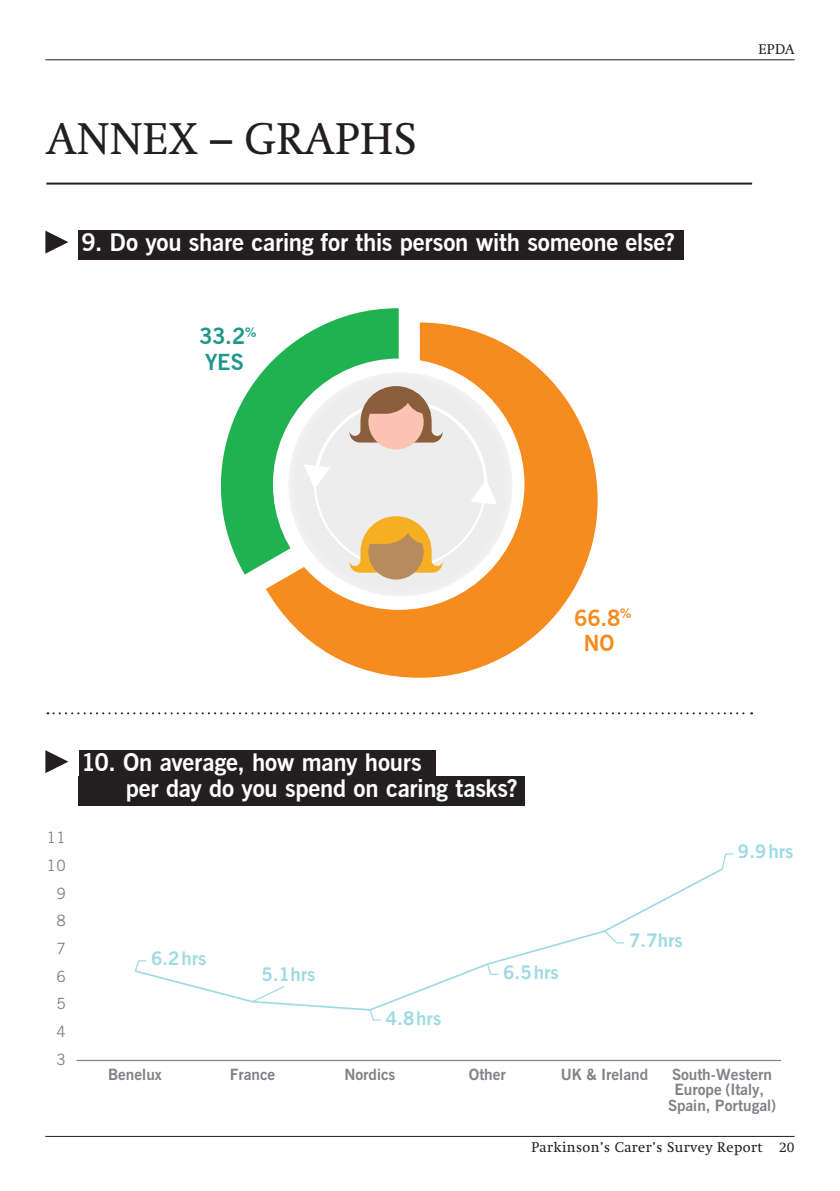
<style>
.page{position:relative;width:840px;height:1191px;background:#fff}
.page>*{position:absolute;margin:0;border:0;box-sizing:border-box;transform-origin:0 0}
.t1{font:44px "Swift";letter-spacing:.015em;color:#231f20}
.t2{font:700 24px/26px "News Gothic BT";letter-spacing:-.01em;color:#fff}
.t3{font:700 22px "News Gothic BT";color:#1e988a}
.t4{font:700 22px "News Gothic BT";color:#f68b1f}
.t5{font:700 18.8px "News Gothic BT";color:#9edae4}
.t6{font:700 15.6px/15.4px "News Gothic BT";color:#808285;text-align:center}
.t7{font:15.6px "News Gothic BT";color:#808285}
.t8{font:14px "Swift";letter-spacing:.03em;color:#231f20}
.s1{font-weight:300}
</style>
<div class="page">
<hr style="left:45px;top:1136px;width:749px;height:1px;background:#231f20">
<hr style="left:45px;top:59px;width:749px;height:1px;background:#231f20">
<svg style="left:220px;top:308px;width:178px;height:266px;fill:#20b150"></svg>
<svg style="left:266px;top:322px;width:331px;height:356px;fill:#f68b1f"></svg>
<div style="left:273px;top:358px;width:251px;height:252px;background:#fff;border-radius:50%"></div>
<div style="left:79px;top:230px;width:604px;height:30px;background:#231f20"></div>
<div style="left:286px;top:371px;width:228px;height:227px;background:#fff;opacity:.75"></div>
<div style="left:368px;top:524px;width:55px;height:55px;background:#b78b5e;border-radius:50%"></div>
<svg style="left:301px;top:386px;width:198px;height:186px"></svg>
<hr style="left:76px;top:1059px;width:704px;height:2px;background:#808285">
<svg style="left:136px;top:869px;width:586px;height:142px"></svg>
<svg style="left:134px;top:959px;width:13px;height:13px"></svg>
<svg style="left:251px;top:985px;width:34px;height:18px"></svg>
<svg style="left:368px;top:1008px;width:14px;height:13px"></svg>
<svg style="left:485px;top:962px;width:14px;height:13px"></svg>
<svg style="left:602px;top:929px;width:23px;height:15px"></svg>
<svg style="left:720px;top:853px;width:14px;height:17px"></svg>
<svg style="left:45px;top:750px;width:23px;height:23px"></svg>
<div style="left:79px;top:750px;width:356px;height:30px;background:#231f20"></div>
<div style="left:79px;top:776px;width:445px;height:30px;background:#231f20"></div>
<svg style="left:47px;top:712px;width:704px;height:2px"></svg>
<hr style="left:46px;top:183px;width:705px;height:2px;background:#231f20">
<svg style="left:45px;top:231px;width:23px;height:22px"></svg>
<h1 class="t1" style="left:47px;top:114px;width:371px">ANNEX – GRAPHS</h1>
<p class="t2" style="left:82px;top:230px;width:594px">9. Do you share caring for this person with someone else?</p>
<p class="t3" style="left:199px;top:323px;width:58px">33.2<sup>%</sup></p>
<p class="t3" style="left:205px;top:349px;width:40px">YES</p>
<p class="t8" style="left:757px;top:41px;width:38px">EPDA</p>
<p class="t4" style="left:574px;top:604px;width:59px">66.8<sup>%</sup></p>
<p class="t4" style="left:583px;top:630px;width:32px">NO</p>
<p class="t7" style="left:47px;top:828px;width:20px">11</p>
<p class="t7" style="left:47px;top:855px;width:20px">10</p>
<p class="t7" style="left:56px;top:883px;width:11px">9</p>
<p class="t7" style="left:56px;top:911px;width:11px">8</p>
<p class="t7" style="left:56px;top:939px;width:11px">7</p>
<p class="t7" style="left:56px;top:966px;width:11px">6</p>
<p class="t7" style="left:56px;top:994px;width:11px">5</p>
<p class="t7" style="left:56px;top:1022px;width:11px">4</p>
<p class="t7" style="left:56px;top:1050px;width:11px">3</p>
<p class="t2" style="left:126px;top:749px;width:393px;text-indent:-44px">10. On average, how many hours<br>per day do you spend on caring tasks?</p>
<p class="t5" style="left:151px;top:947px;width:57px">6.2hrs</p>
<p class="t5" style="left:261px;top:962px;width:55px">5.1hrs</p>
<p class="t5" style="left:385px;top:1006px;width:57px">4.8hrs</p>
<p class="t5" style="left:503px;top:960px;width:57px">6.5hrs</p>
<p class="t5" style="left:628px;top:929px;width:55px">7.7hrs</p>
<p class="t5" style="left:737px;top:840px;width:57px">9.9hrs</p>
<p class="t6" style="left:108px;top:1066px;width:55px">Benelux</p>
<p class="t6" style="left:230px;top:1066px;width:47px">France</p>
<p class="t6" style="left:344px;top:1066px;width:52px">Nordics</p>
<p class="t6" style="left:468px;top:1066px;width:39px">Other</p>
<p class="t6" style="left:560px;top:1066px;width:89px">UK &amp; Ireland</p>
<p class="t6" style="left:667px;top:1066px;width:110px">South-Western<br>Europe (Italy,<br>Spain, Portugal)</p>
<p class="t8" style="left:531px;top:1139px;width:264px">Parkinson’s Carer’s Survey Report <span class="s1">20</span></p>
</div>
